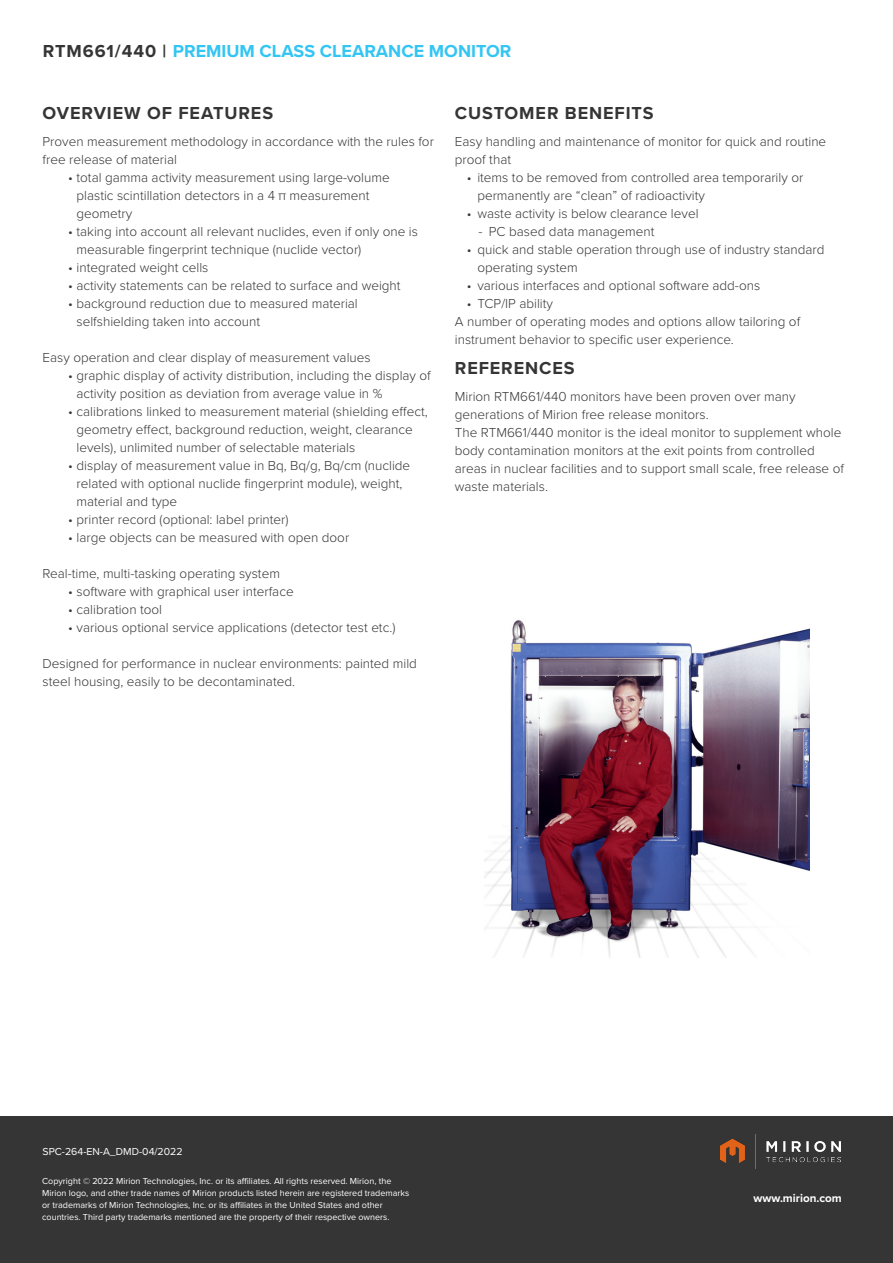
<style>
.page{position:relative;width:893px;height:1263px;background:#fff}
.page>*{position:absolute;margin:0;border:0;box-sizing:border-box;transform-origin:0 0}
.Characteristic_-_Sma{font:700 18px "Proxima Nova";letter-spacing:.05em;color:#363536}
.Characteristic_-_Sma-2{font:700 18px "Proxima Nova";color:#33c5f3}
.Chacteristics_-_Bull{font:300 13.5px/18px "Proxima Nova";color:#363536}
.t1{font:700 11.7px "Proxima Nova";color:#fff}
.Part_Number{font:10.5px "Proxima Nova";color:#fff}
.t2{font:9px/12px "Proxima Nova";color:#fff}
.s1{color:#363536}
.s2{font-weight:300}
</style>
<div class="page">
<div style="left:0;top:1116px;width:893px;height:147px;background:#363536"></div>
<img style="left:721px;top:1134px;width:120px;height:34px">
<img style="left:485px;top:620px;width:324px;height:337px">
<p class="Characteristic_-_Sma-2" style="left:43px;top:37px;width:470px"><span class="s1">RTM661/440 |</span> PREMIUM CLASS CLEARANCE MONITOR</p>
<p class="Characteristic_-_Sma" style="left:43px;top:100px;width:232px">OVERVIEW OF FEATURES</p>
<p class="Chacteristics_-_Bull" style="left:43px;top:132px;width:393px">Proven measurement methodology in accordance with the rules for free release of material</p>
<p class="Chacteristics_-_Bull" style="left:68px;top:168px;width:323px">• total gamma activity measurement using large-volume</p>
<p class="Chacteristics_-_Bull" style="left:77px;top:186px;width:295px">plastic scintillation detectors in a 4 π measurement</p>
<p class="Chacteristics_-_Bull" style="left:77px;top:204px;width:57px">geometry</p>
<p class="Chacteristics_-_Bull" style="left:68px;top:222px;width:351px">• taking into account all relevant nuclides, even if only one is</p>
<p class="Chacteristics_-_Bull" style="left:77px;top:240px;width:286px">measurable fingerprint technique (nuclide vector)</p>
<p class="Chacteristics_-_Bull" style="left:68px;top:258px;width:142px">• integrated weight cells</p>
<p class="Chacteristics_-_Bull" style="left:68px;top:276px;width:334px">• activity statements can be related to surface and weight</p>
<p class="Chacteristics_-_Bull" style="left:68px;top:294px;width:291px">• background reduction due to measured material</p>
<p class="Chacteristics_-_Bull" style="left:77px;top:312px;width:185px">selfshielding taken into account</p>
<p class="Chacteristics_-_Bull" style="left:43px;top:348px;width:330px">Easy operation and clear display of measurement values</p>
<p class="Chacteristics_-_Bull" style="left:68px;top:366px;width:364px">• graphic display of activity distribution, including the display of</p>
<p class="Chacteristics_-_Bull" style="left:77px;top:384px;width:307px">activity position as deviation from average value in %</p>
<p class="Chacteristics_-_Bull" style="left:68px;top:402px;width:361px">• calibrations linked to measurement material (shielding effect,</p>
<p class="Chacteristics_-_Bull" style="left:77px;top:420px;width:338px">geometry effect, background reduction, weight, clearance</p>
<p class="Chacteristics_-_Bull" style="left:77px;top:438px;width:280px">levels), unlimited number of selectable materials</p>
<p class="Chacteristics_-_Bull" style="left:68px;top:456px;width:344px">• display of measurement value in Bq, Bq/g, Bq/cm (nuclide</p>
<p class="Chacteristics_-_Bull" style="left:77px;top:474px;width:327px">related with optional nuclide fingerprint module), weight,</p>
<p class="Chacteristics_-_Bull" style="left:77px;top:492px;width:102px">material and type</p>
<p class="Chacteristics_-_Bull" style="left:68px;top:510px;width:222px">• printer record (optional: label printer)</p>
<p class="Chacteristics_-_Bull" style="left:68px;top:528px;width:283px">• large objects can be measured with open door</p>
<p class="Chacteristics_-_Bull" style="left:43px;top:564px;width:239px">Real-time, multi-tasking operating system</p>
<p class="Chacteristics_-_Bull" style="left:68px;top:582px;width:227px">• software with graphical user interface</p>
<p class="Chacteristics_-_Bull" style="left:68px;top:600px;width:96px">• calibration tool</p>
<p class="Chacteristics_-_Bull" style="left:68px;top:618px;width:329px">• various optional service applications (detector test etc.)</p>
<p class="Chacteristics_-_Bull" style="left:43px;top:654px;width:376px">Designed for performance in nuclear environments: painted mild steel housing, easily to be decontaminated.</p>
<p class="Characteristic_-_Sma" style="left:455px;top:100px;width:200px">CUSTOMER BENEFITS</p>
<p class="Chacteristics_-_Bull" style="left:455px;top:132px;width:373px">Easy handling and maintenance of monitor for quick and routine proof that</p>
<p class="Chacteristics_-_Bull" style="left:477px;top:168px;width:328px;text-indent:-10px">• items to be removed from controlled area temporarily or permanently are “clean” of radioactivity</p>
<p class="Chacteristics_-_Bull" style="left:467px;top:204px;width:233px">• waste activity is below clearance level</p>
<p class="Chacteristics_-_Bull" style="left:478px;top:222px;width:178px">- PC based data management</p>
<p class="Chacteristics_-_Bull" style="left:477px;top:240px;width:349px;text-indent:-10px">• quick and stable operation through use of industry standard operating system</p>
<p class="Chacteristics_-_Bull" style="left:467px;top:276px;width:295px">• various interfaces and optional software add-ons</p>
<p class="Chacteristics_-_Bull" style="left:467px;top:294px;width:88px">• TCP/IP ability</p>
<p class="Chacteristics_-_Bull" style="left:455px;top:312px;width:347px">A number of operating modes and options allow tailoring of instrument behavior to specific user experience.</p>
<p class="Characteristic_-_Sma" style="left:455px;top:355px;width:121px">REFERENCES</p>
<p class="Chacteristics_-_Bull" style="left:455px;top:386px;width:342px">Mirion RTM661/440 monitors have been proven over many generations of Mirion free release monitors.</p>
<p class="Chacteristics_-_Bull" style="left:455px;top:422px;width:391px">The RTM661/440 monitor is the ideal monitor to supplement whole body contamination monitors at the exit points from controlled areas in nuclear facilities and to support small scale, free release of waste materials.</p>
<p class="Part_Number" style="left:43px;top:1144px;width:142px">SPC-264-EN-A_DMD-04/2022</p>
<p class="t2" style="left:42px;top:1175px;width:369px">Copyright <span class="s2">©</span> 2022 Mirion Technologies, Inc. or its affiliates. All rights reserved. Mirion, the Mirion logo, and other trade names of Mirion products listed herein are registered trademarks or trademarks of Mirion Technologies, Inc. or its affiliates in the United States and other countries. Third party trademarks mentioned are the property of their respective owners.</p>
<p class="t1" style="left:753px;top:1189px;width:90px">www.mirion.com</p>
</div>
